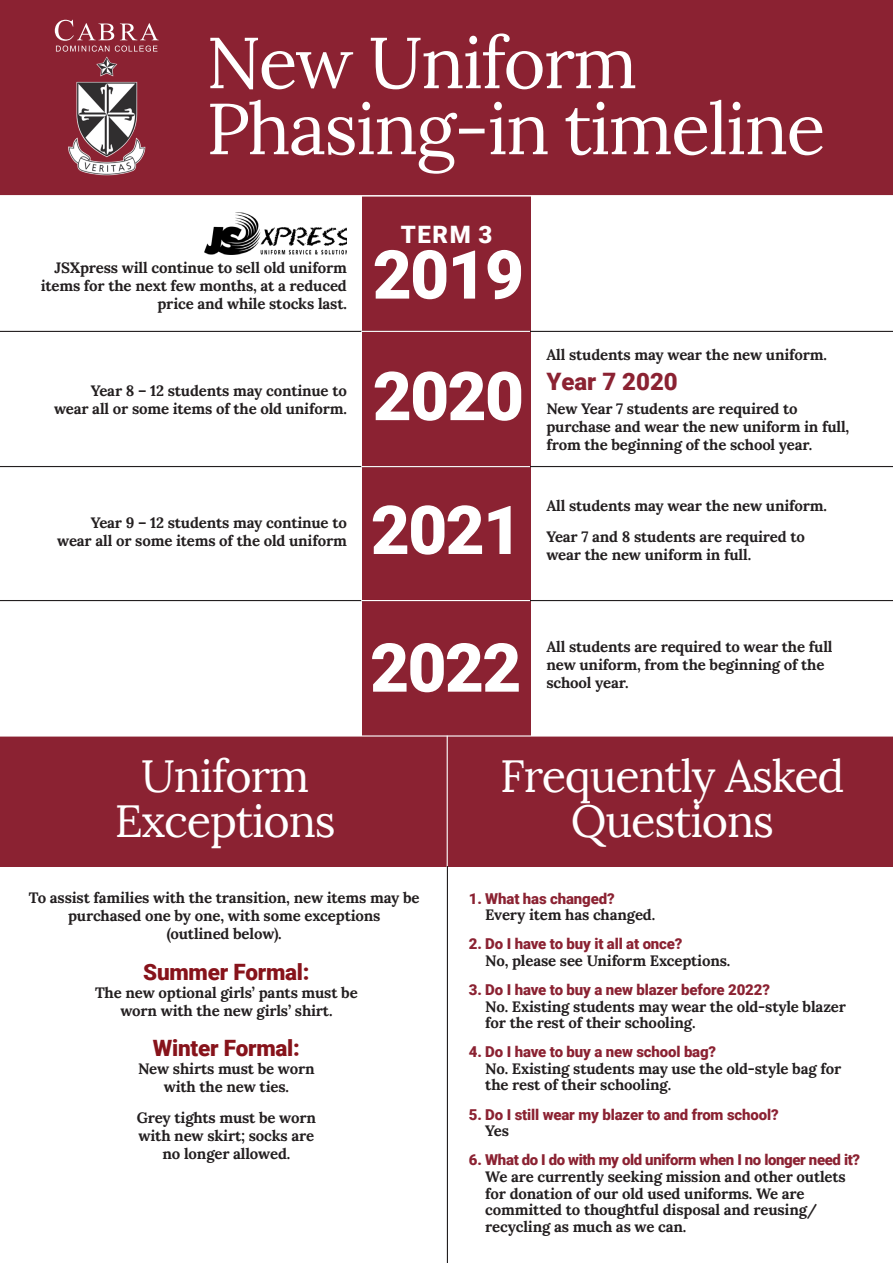
<style>
.page{position:relative;width:893px;height:1263px;background:#fff}
.page>*{position:absolute;margin:0;border:0;box-sizing:border-box;transform-origin:0 0}
.t1{font:72px/66px "Lora";letter-spacing:-.025em;color:#fff}
.t2{font:900 67.5px "Roboto";letter-spacing:-.025em;color:#fff}
.t3{font:45px/45px "Lora";letter-spacing:-.025em;color:#fff;text-align:center}
.t4{font:900 24px "Roboto";color:#8b2232}
.t5{font:900 24px "Roboto";color:#fff}
.t6{font:900 22.5px "Roboto";letter-spacing:-.01em;color:#87131b}
.t7{font:700 15px/18px "Lora";letter-spacing:-.01em;color:#231f20}
.t8{font:900 15px/16.5px "Roboto";letter-spacing:-.01em;color:#8b2232}
.s1{font-family:"Roboto";font-weight:900;color:#8b2232}
.s2{font-family:"Lora";font-weight:700;color:#231f20}
</style>
<div class="page">
<div style="left:0;top:736px;width:893px;height:131px;background:#8b2232"></div>
<div style="left:362px;top:0;width:169px;height:736px;background:#8b2232"></div>
<hr style="left:0;top:331px;width:893px;height:1px;background:#231f20">
<hr style="left:0;top:466px;width:893px;height:1px;background:#231f20">
<hr style="left:0;top:600px;width:893px;height:1px;background:#231f20">
<hr style="left:361px;top:331px;width:169px;height:1px;background:#fff">
<hr style="left:361px;top:466px;width:169px;height:1px;background:#fff">
<hr style="left:361px;top:600px;width:169px;height:1px;background:#fff">
<div style="left:0;top:0;width:893px;height:197px;background:#8b2232"></div>
<img style="left:49px;top:15px;width:116px;height:161px">
<svg style="left:55px;top:20px;width:104px;height:32px;background:#a04a57"></svg>
<img style="left:204px;top:213px;width:143px;height:41px">
<hr style="left:447px;top:736px;width:1px;height:527px;background:#fff">
<hr style="left:447px;top:866px;width:1px;height:397px;background:#231f20">
<hr style="left:0;top:735px;width:893px;height:1px;background:#fff">
<p class="t1" style="left:206px;top:30px;width:621px">New Uniform<br>Phasing-in timeline</p>
<p class="t5" style="left:401px;top:217px;width:93px">TERM 3</p>
<p class="t7" style="left:41px;top:259px;width:308px;text-align:right">JSXpress will continue to sell old uniform items for the next few months, at a reduced price and while stocks last.</p>
<p class="t2" style="left:373px;top:227px;width:153px">2019</p>
<p class="t7" style="left:54px;top:382px;width:294px;text-align:right">Year 8 – 12 students may continue to wear all or some items of the old uniform.</p>
<p class="t2" style="left:373px;top:349px;width:153px">2020</p>
<p class="t7" style="left:57px;top:513px;width:291px;text-align:right">Year 9 – 12 students may continue to wear all or some items of the old uniform</p>
<p class="t2" style="left:371px;top:483px;width:153px">2021</p>
<p class="t7" style="left:546px;top:346px;width:282px">All students may wear the new uniform.</p>
<p class="t4" style="left:546px;top:364px;width:133px">Year 7 2020</p>
<p class="t7" style="left:546px;top:399px;width:304px">New Year 7 students are required to purchase and wear the new uniform in full, from the beginning of the school year.</p>
<p class="t7" style="left:546px;top:497px;width:282px">All students may wear the new uniform.</p>
<p class="t7" style="left:546px;top:527px;width:260px">Year 7 and 8 students are required to wear the new uniform in full.</p>
<p class="t2" style="left:370px;top:620px;width:153px">2022</p>
<p class="t7" style="left:546px;top:637px;width:288px">All students are required to wear the full new uniform, from the beginning of the school year.</p>
<p class="t3" style="left:115px;top:754px;width:223px">Uniform<br>Exceptions</p>
<p class="t3" style="left:500px;top:754px;width:346px">Frequently Asked<br>Questions</p>
<p class="t7" style="left:29px;top:889px;width:392px;text-align:center">To assist families with the transition, new items may be purchased one by one, with some exceptions<br>(outlined below).</p>
<p class="t6" style="left:143px;top:957px;width:168px">Summer Formal:</p>
<p class="t7" style="left:95px;top:984px;width:264px;text-align:center">The new optional girls’ pants must be worn with the new girls’ shirt.</p>
<p class="t6" style="left:153px;top:1032px;width:149px">Winter Formal:</p>
<p class="t7" style="left:138px;top:1060px;width:178px;text-align:center">New shirts must be worn with the new ties.</p>
<p class="t7" style="left:137px;top:1108px;width:181px;text-align:center">Grey tights must be worn with new skirt; socks are no longer allowed.</p>
<p class="t7" style="left:485px;top:890px;width:171px;line-height:16.5px;text-indent:-16px"><span class="s1">1. What has changed?<br></span>Every item has changed.</p>
<p class="t7" style="left:485px;top:936px;width:247px;line-height:16.5px;text-indent:-16px"><span class="s1">2. Do I have to buy it all at once?<br></span>No, please see Uniform Exceptions.</p>
<p class="t7" style="left:485px;top:981px;width:362px;line-height:16.5px;text-indent:-16px"><span class="s1">3. Do I have to buy a new blazer before 2022?<br></span>No. Existing students may wear the old-style blazer for the rest of their schooling.</p>
<p class="t7" style="left:485px;top:1044px;width:357px;line-height:16.5px;text-indent:-16px"><span class="s1">4. Do I have to buy a new school bag?<br></span>No. Existing students may use the old-style bag for the rest of their schooling.</p>
<p class="t8" style="left:485px;top:1105px;width:295px;text-indent:-16px">5. Do I still wear my blazer to and from school?<br><span class="s2">Yes</span></p>
<p class="t7" style="left:485px;top:1152px;width:376px;line-height:16.5px;text-indent:-16px"><span class="s1">6. What do I do with my old uniform when I no longer need it?<br></span>We are currently seeking mission and other outlets for donation of our old used uniforms. We are committed to thoughtful disposal and reusing/ recycling as much as we can.</p>
</div>
